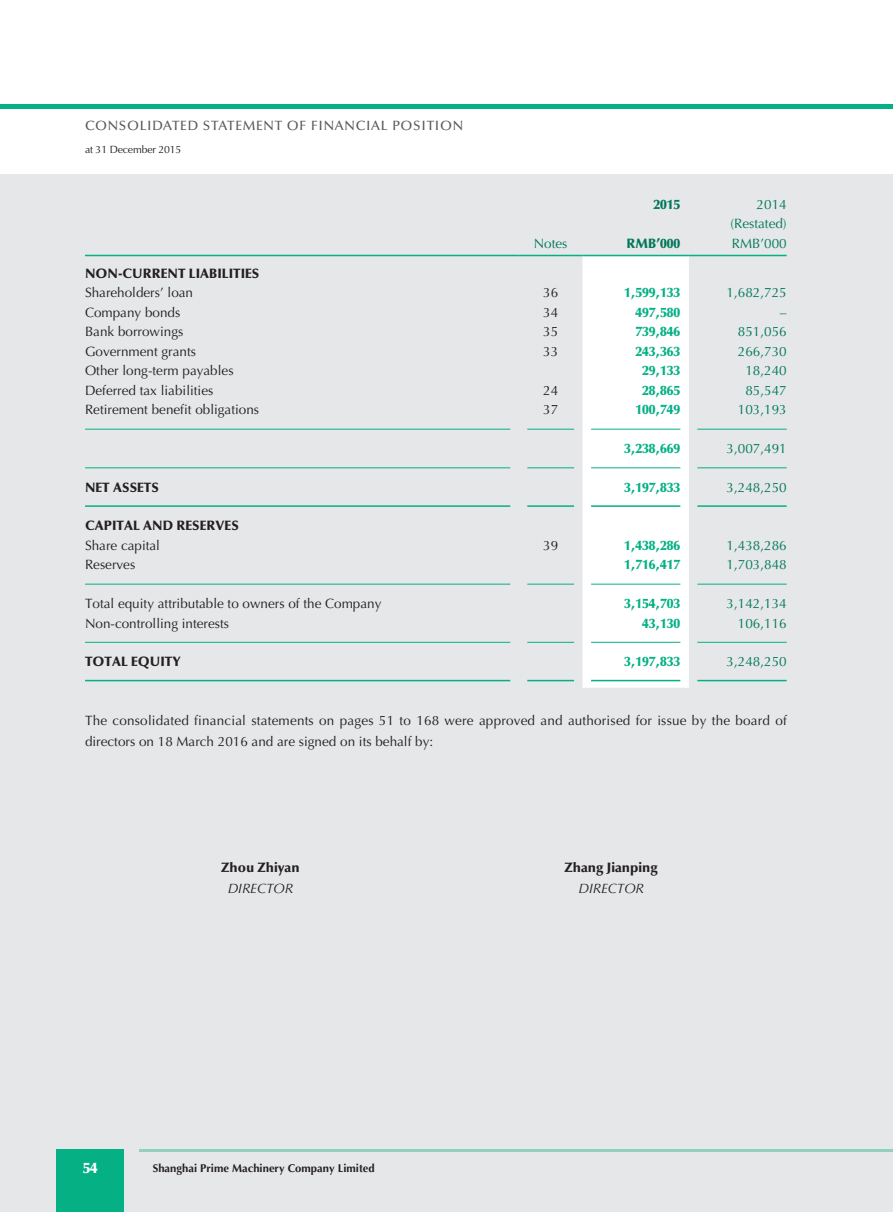
<style>
.page{position:relative;width:893px;height:1212px;background:#fff}
.page>*{position:absolute;margin:0;border:0;box-sizing:border-box;transform-origin:0 0}
.t1{font:900 15px "Optima LT Std";color:#fff}
.t2{font:13.5px/21px "Optima LT Std";color:#231f20}
.t3{font:13.5px/19.5px "Optima LT Std";color:#00785a;text-align:right}
.t4{font:900 13.5px "Optima LT Std";color:#05b085}
.t5{font:900 13.5px "Optima LT Std";color:#231f20}
.t6{font:500 13.5px "Optima LT Std";letter-spacing:.05em;color:#57585a}
.t7{font:italic 13.5px "Optima LT Std";color:#231f20}
.t8{font:900 13.5px "Optima LT Std";color:#00785a}
.t9{font:700 11.25px "Optima LT Std";color:#231f20}
.t10{font:10.5px "Optima LT Std";letter-spacing:-.015em;color:#231f20}
</style>
<div class="page">
<div style="left:0;top:174px;width:893px;height:1038px;background:#e6e7e9"></div>
<hr style="left:140px;top:1149px;width:753px;height:2px;background:#91d1bc">
<div style="left:56px;top:1149px;width:68px;height:63px;background:#05b085"></div>
<hr style="left:0;top:104px;width:893px;height:4px;background:#05b085">
<div style="left:583px;top:256px;width:106px;height:432px;background:#fff"></div>
<hr style="left:85px;top:255px;width:434px;height:1px;background:#05b085">
<hr style="left:519px;top:255px;width:64px;height:1px;background:#05b085">
<hr style="left:583px;top:255px;width:106px;height:1px;background:#05b085">
<hr style="left:689px;top:255px;width:98px;height:1px;background:#05b085">
<hr style="left:85px;top:429px;width:425px;height:1px;background:#05b085">
<hr style="left:527px;top:429px;width:47px;height:1px;background:#05b085">
<hr style="left:591px;top:429px;width:89px;height:1px;background:#05b085">
<hr style="left:697px;top:429px;width:90px;height:1px;background:#05b085">
<hr style="left:85px;top:467px;width:425px;height:1px;background:#05b085">
<hr style="left:527px;top:467px;width:47px;height:1px;background:#05b085">
<hr style="left:591px;top:467px;width:89px;height:1px;background:#05b085">
<hr style="left:697px;top:467px;width:90px;height:1px;background:#05b085">
<hr style="left:85px;top:505px;width:425px;height:2px;background:#05b085">
<hr style="left:527px;top:505px;width:47px;height:2px;background:#05b085">
<hr style="left:591px;top:505px;width:89px;height:2px;background:#05b085">
<hr style="left:697px;top:505px;width:90px;height:2px;background:#05b085">
<hr style="left:85px;top:584px;width:425px;height:1px;background:#05b085">
<hr style="left:527px;top:584px;width:47px;height:1px;background:#05b085">
<hr style="left:591px;top:584px;width:89px;height:1px;background:#05b085">
<hr style="left:697px;top:584px;width:90px;height:1px;background:#05b085">
<hr style="left:85px;top:642px;width:425px;height:1px;background:#05b085">
<hr style="left:527px;top:642px;width:47px;height:1px;background:#05b085">
<hr style="left:591px;top:642px;width:89px;height:1px;background:#05b085">
<hr style="left:697px;top:642px;width:90px;height:1px;background:#05b085">
<hr style="left:85px;top:680px;width:425px;height:1px;background:#05b085">
<hr style="left:527px;top:680px;width:47px;height:1px;background:#05b085">
<hr style="left:591px;top:680px;width:89px;height:1px;background:#05b085">
<hr style="left:697px;top:680px;width:90px;height:1px;background:#05b085">
<p class="t6" style="left:85px;top:119px;width:380px">CONSOLIDATED STATEMENT OF FINANCIAL POSITION</p>
<p class="t10" style="left:85px;top:145px;width:98px">at 31 December 2015</p>
<p class="t8" style="left:653px;top:197px;width:28px">2015</p>
<p class="t3" style="left:730px;top:195px;width:58px">2014 (Restated)</p>
<p class="t3" style="left:534px;top:234px;width:35px">Notes</p>
<p class="t8" style="left:626px;top:236px;width:55px">RMB’000</p>
<p class="t3" style="left:732px;top:234px;width:56px">RMB’000</p>
<p class="t5" style="left:85px;top:267px;width:176px">NON-CURRENT LIABILITIES</p>
<p class="t2" style="left:85px;top:283px;width:110px">Shareholders’ loan</p>
<p class="t2" style="left:543px;top:283px;width:17px">36</p>
<p class="t4" style="left:624px;top:286px;width:58px">1,599,133</p>
<p class="t3" style="left:727px;top:284px;width:62px">1,682,725</p>
<p class="t2" style="left:85px;top:302px;width:97px">Company bonds</p>
<p class="t2" style="left:543px;top:302px;width:17px">34</p>
<p class="t4" style="left:635px;top:306px;width:46px">497,580</p>
<p class="t3" style="left:780px;top:303px;width:8px">–</p>
<p class="t2" style="left:85px;top:322px;width:100px">Bank borrowings</p>
<p class="t2" style="left:543px;top:322px;width:17px">35</p>
<p class="t4" style="left:635px;top:325px;width:46px">739,846</p>
<p class="t3" style="left:738px;top:323px;width:50px">851,056</p>
<p class="t2" style="left:85px;top:341px;width:113px">Government grants</p>
<p class="t2" style="left:543px;top:341px;width:17px">33</p>
<p class="t4" style="left:635px;top:345px;width:46px">243,363</p>
<p class="t3" style="left:738px;top:342px;width:50px">266,730</p>
<p class="t2" style="left:85px;top:361px;width:150px">Other long-term payables</p>
<p class="t4" style="left:642px;top:364px;width:40px">29,133</p>
<p class="t3" style="left:745px;top:362px;width:43px">18,240</p>
<p class="t2" style="left:85px;top:380px;width:130px">Deferred tax liabilities</p>
<p class="t2" style="left:543px;top:380px;width:17px">24</p>
<p class="t4" style="left:642px;top:384px;width:40px">28,865</p>
<p class="t3" style="left:745px;top:381px;width:43px">85,547</p>
<p class="t2" style="left:85px;top:400px;width:176px">Retirement benefit obligations</p>
<p class="t2" style="left:543px;top:400px;width:17px">37</p>
<p class="t4" style="left:635px;top:403px;width:46px">100,749</p>
<p class="t3" style="left:738px;top:401px;width:50px">103,193</p>
<p class="t4" style="left:624px;top:442px;width:58px">3,238,669</p>
<p class="t3" style="left:727px;top:439px;width:62px">3,007,491</p>
<p class="t5" style="left:85px;top:480px;width:75px">NET ASSETS</p>
<p class="t4" style="left:624px;top:480px;width:58px">3,197,833</p>
<p class="t3" style="left:727px;top:478px;width:62px">3,248,250</p>
<p class="t5" style="left:85px;top:519px;width:155px">CAPITAL AND RESERVES</p>
<p class="t2" style="left:85px;top:535px;width:77px">Share capital</p>
<p class="t2" style="left:543px;top:535px;width:17px">39</p>
<p class="t4" style="left:624px;top:539px;width:58px">1,438,286</p>
<p class="t3" style="left:727px;top:536px;width:62px">1,438,286</p>
<p class="t2" style="left:85px;top:555px;width:52px">Reserves</p>
<p class="t4" style="left:624px;top:558px;width:58px">1,716,417</p>
<p class="t3" style="left:727px;top:556px;width:62px">1,703,848</p>
<p class="t2" style="left:85px;top:594px;width:298px">Total equity attributable to owners of the Company</p>
<p class="t4" style="left:624px;top:597px;width:58px">3,154,703</p>
<p class="t3" style="left:727px;top:594px;width:62px">3,142,134</p>
<p class="t2" style="left:85px;top:613px;width:146px">Non-controlling interests</p>
<p class="t4" style="left:642px;top:616px;width:40px">43,130</p>
<p class="t3" style="left:738px;top:614px;width:50px">106,116</p>
<p class="t5" style="left:85px;top:655px;width:97px">TOTAL EQUITY</p>
<p class="t4" style="left:624px;top:655px;width:58px">3,197,833</p>
<p class="t3" style="left:727px;top:652px;width:62px">3,248,250</p>
<p class="t2" style="left:85px;top:711px;width:703px">The consolidated financial statements on pages 51 to 168 were approved and authorised for issue by the board of directors on 18 March 2016 and are signed on its behalf by:</p>
<p class="t5" style="left:221px;top:861px;width:80px">Zhou Zhiyan</p>
<p class="t5" style="left:565px;top:861px;width:95px">Zhang Jianping</p>
<p class="t7" style="left:228px;top:882px;width:67px">DIRECTOR</p>
<p class="t7" style="left:579px;top:882px;width:67px">DIRECTOR</p>
<p class="t1" style="left:83px;top:1160px;width:16px">54</p>
<p class="t9" style="left:153px;top:1162px;width:223px">Shanghai Prime Machinery Company Limited</p>
</div>
